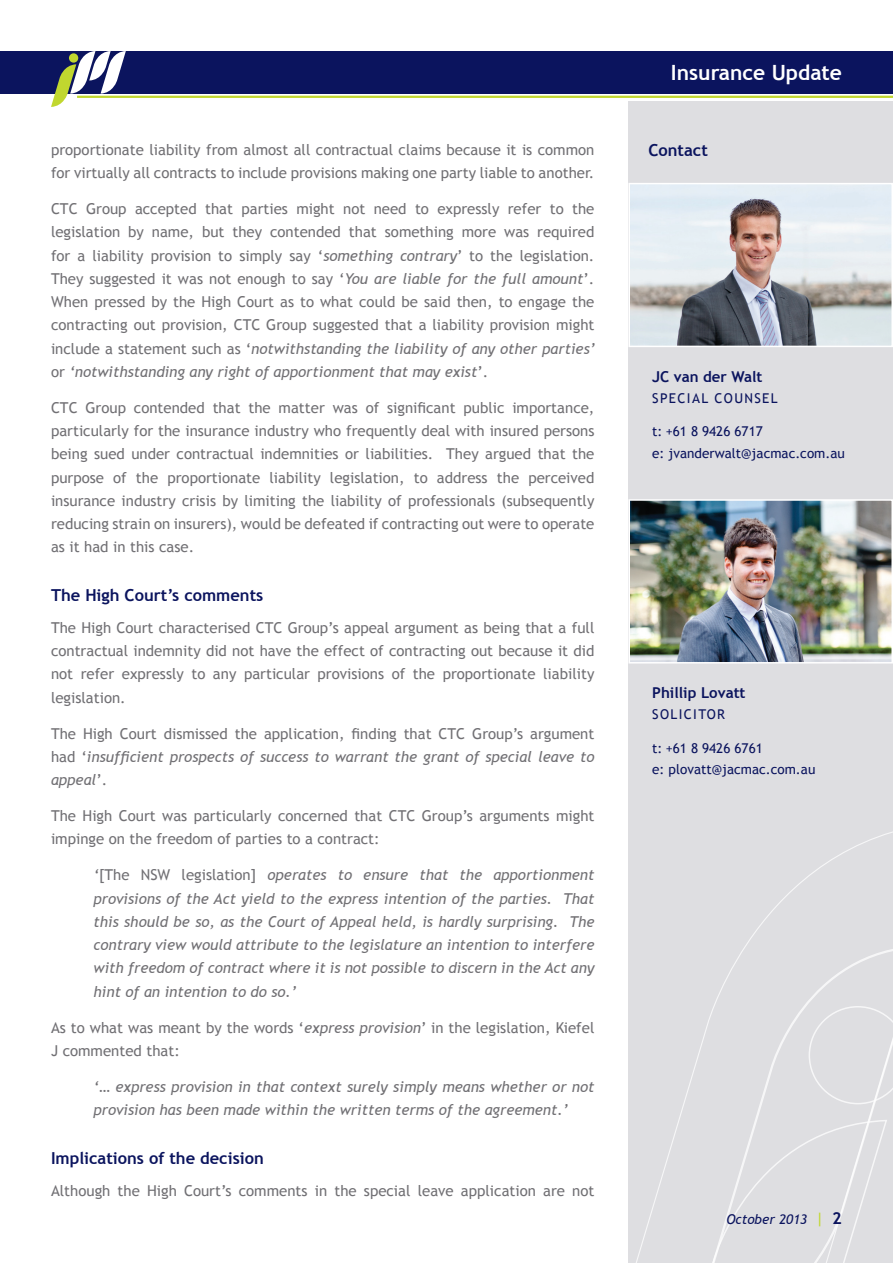
<style>
.page{position:relative;width:893px;height:1263px;background:#fff}
.page>*{position:absolute;margin:0;border:0;box-sizing:border-box;transform-origin:0 0}
.t1{font:700 21px "Trebuchet MS";color:#fff}
.t2{font:700 16.5px "Trebuchet MS";color:#0b145e}
.t3{font:15px/23.2px "Trebuchet MS";color:#717074;text-align:justify}
.t4{font:italic 15px/23.2px "Trebuchet MS";color:#717074;text-align:justify}
.t5{font:700 15px "Trebuchet MS";color:#0b145e}
.t6{font:13.5px/21px "Trebuchet MS";color:#0b145e}
.t7{font:13.5px "Trebuchet MS";letter-spacing:.1em;color:#0b145e}
.t8{font:italic 13.5px "Trebuchet MS";color:#0b145e}
.s1{font-style:italic}
.s2{font-style:normal}
.s3{font-style:normal;font-size:16.5px;color:#c1d72f}
.s4{font-weight:700;font-style:normal;font-size:16.5px}
</style>
<div class="page">
<div style="left:628px;top:101px;width:265px;height:1162px;background:#dedee1"></div>
<svg style="left:679px;top:831px;width:214px;height:288px"></svg>
<svg style="left:636px;top:1119px;width:251px;height:144px"></svg>
<svg style="left:809px;top:1006px;width:84px;height:98px"></svg>
<div style="left:0;top:51px;width:893px;height:43px;background:#0b145e"></div>
<svg style="left:51px;top:51px;width:75px;height:56px"></svg>
<div style="left:69px;top:53px;width:9px;height:10px;background:#c1d72f;border-radius:50%"></div>
<hr style="left:77px;top:96px;width:816px;height:2px;background:#c1d72f">
<svg style="left:628px;top:183px;width:265px;height:164px"></svg>
<img style="left:628px;top:499px;width:265px;height:165px">
<p class="t3" style="left:51px;top:138px;width:545px">proportionate liability from almost all contractual claims because it is common for virtually all contracts to include provisions making one party liable to another.</p>
<p class="t3" style="left:51px;top:197px;width:546px">CTC Group accepted that parties might not need to expressly refer to the legislation by name, but they contended that something more was required for a liability provision to simply say ‘<span class="s1">something contrary</span>’ to the legislation.<br>They suggested it was not enough to say ‘<span class="s1">You are liable for the full amount</span>’.<br>When pressed by the High Court as to what could be said then, to engage the contracting out provision, CTC Group suggested that a liability provision might include a statement such as ‘<span class="s1">notwithstanding the liability of any other parties’ </span>or <span class="s1">‘notwithstanding any right of apportionment that may exist</span>’.</p>
<p class="t3" style="left:51px;top:396px;width:545px">CTC Group contended that the matter was of significant public importance, particularly for the insurance industry who frequently deal with insured persons being sued under contractual indemnities or liabilities. They argued that the purpose of the proportionate liability legislation, to address the perceived insurance industry crisis by limiting the liability of professionals (subsequently reducing strain on insurers), would be defeated if contracting out were to operate as it had in this case.</p>
<p class="t2" style="left:51px;top:585px;width:214px">The High Court’s comments</p>
<p class="t3" style="left:51px;top:616px;width:545px">The High Court characterised CTC Group’s appeal argument as being that a full contractual indemnity did not have the effect of contracting out because it did not refer expressly to any particular provisions of the proportionate liability legislation.</p>
<p class="t3" style="left:51px;top:722px;width:545px">The High Court dismissed the application, finding that CTC Group’s argument had ‘<span class="s1">insufficient prospects of success to warrant the grant of special leave to appeal</span>’.</p>
<p class="t3" style="left:51px;top:804px;width:545px">The High Court was particularly concerned that CTC Group’s arguments might impinge on the freedom of parties to a contract:</p>
<p class="t4" style="left:94px;top:864px;width:502px">‘<span class="s2">[The NSW legislation]</span> operates to ensure that the apportionment provisions of the Act yield to the express intention of the parties. That this should be so, as the Court of Appeal held, is hardly surprising. The contrary view would attribute to the legislature an intention to interfere with freedom of contract where it is not possible to discern in the Act any hint of an intention to do so.’</p>
<p class="t3" style="left:51px;top:1016px;width:545px">As to what was meant by the words ‘<span class="s1">express provision</span>’ in the legislation, Kiefel<br>J commented that:</p>
<p class="t4" style="left:94px;top:1075px;width:502px">‘… express provision in that context surely simply means whether or not provision has been made within the written terms of the agreement.’</p>
<p class="t2" style="left:51px;top:1148px;width:214px">Implications of the decision</p>
<p class="t3" style="left:51px;top:1179px;width:545px">Although the High Court’s comments in the special leave application are not</p>
<h1 class="t1" style="left:671px;top:59px;width:173px">Insurance Update</h1>
<p class="t2" style="left:648px;top:140px;width:61px">Contact</p>
<p class="t5" style="left:652px;top:367px;width:112px">JC van der Walt</p>
<p class="t7" style="left:652px;top:390px;width:127px">Special Counsel</p>
<p class="t6" style="left:652px;top:421px;width:194px">t: +61 8 9426 6717<br>e: jvanderwalt@jacmac.com.au</p>
<p class="t5" style="left:652px;top:683px;width:95px">Phillip Lovatt</p>
<p class="t6" style="left:652px;top:704px;width:74px">SOLICITOR</p>
<p class="t6" style="left:652px;top:738px;width:165px">t: +61 8 9426 6761<br>e: plovatt@jacmac.com.au</p>
<p class="t8" style="left:726px;top:1211px;width:117px">October 2013 <span class="s3">|</span> <span class="s4">2</span></p>
</div>
